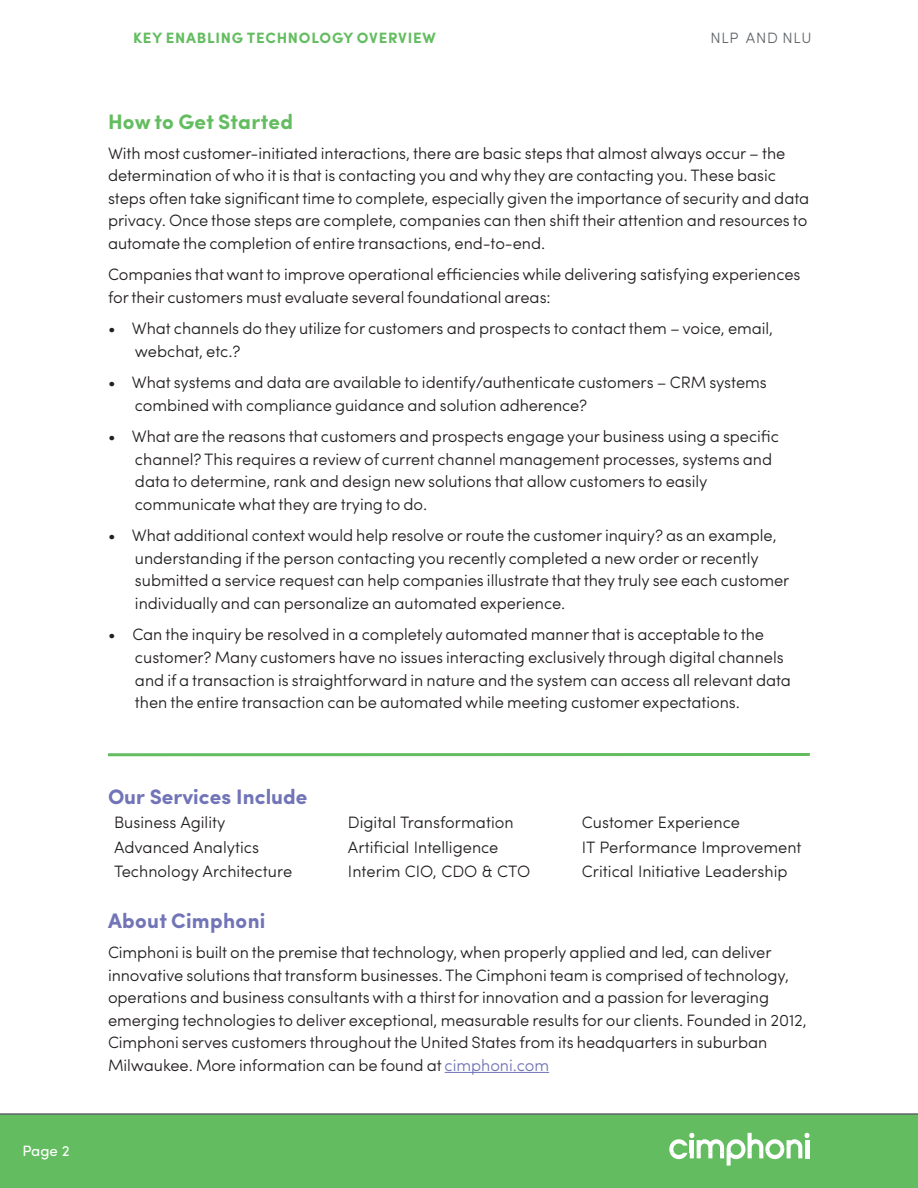
<style>
.page{position:relative;width:918px;height:1188px;background:#fff}
.page>*{position:absolute;margin:0;border:0;box-sizing:border-box;transform-origin:0 0}
.t1{font:700 21px "Sofia Pro";color:#7174b7}
.t2{font:700 21px "Sofia Pro";letter-spacing:.01em;color:#63bd60}
.t3{font:300 16.5px/22.5px "Sofia Pro";letter-spacing:-.005em;color:#231f20}
.t4{font:700 15px "Sofia Pro";letter-spacing:.05em;color:#63bd60}
.t5{font:300 15px "Sofia Pro";letter-spacing:.05em;color:#5e6367}
.t6{font:15px "Sofia Pro";color:#fff}
.s1{color:#7174b7}
</style>
<div class="page">
<hr style="left:445px;top:1072px;width:104px;height:1px;background:#7174b7">
<div style="left:0;top:1113px;width:918px;height:75px;background:#63bd60"></div>
<svg style="left:669px;top:1133px;width:141px;height:33px"></svg>
<hr style="left:108px;top:753px;width:702px;height:3px;background:#63bd60">
<p class="t6" style="left:22px;top:1140px;width:49px">Page 2</p>
<p class="t4" style="left:133px;top:26px;width:304px">KEY ENABLING TECHNOLOGY OVERVIEW</p>
<p class="t5" style="left:710px;top:26px;width:103px">NLP AND NLU</p>
<p class="t2" style="left:108px;top:106px;width:187px">How to Get Started</p>
<p class="t3" style="left:108px;top:141px;width:703px">With most customer-initiated interactions, there are basic steps that almost always occur – the determination of who it is that is contacting you and why they are contacting you. These basic steps often take significant time to complete, especially given the importance of security and data privacy. Once those steps are complete, companies can then shift their attention and resources to automate the completion of entire transactions, end-to-end.</p>
<p class="t3" style="left:108px;top:262px;width:694px">Companies that want to improve operational efficiencies while delivering satisfying experiences for their customers must evaluate several foundational areas:</p>
<p class="t3" style="left:135px;top:316px;width:640px;text-indent:-27px">• What channels do they utilize for customers and prospects to contact them – voice, email, webchat, etc.?</p>
<p class="t3" style="left:135px;top:370px;width:633px;text-indent:-27px">• What systems and data are available to identify/authenticate customers – CRM systems combined with compliance guidance and solution adherence?</p>
<p class="t3" style="left:135px;top:424px;width:646px;text-indent:-27px">• What are the reasons that customers and prospects engage your business using a specific channel? This requires a review of current channel management processes, systems and data to determine, rank and design new solutions that allow customers to easily communicate what they are trying to do.</p>
<p class="t3" style="left:135px;top:523px;width:656px;text-indent:-27px">• What additional context would help resolve or route the customer inquiry? as an example, understanding if the person contacting you recently completed a new order or recently submitted a service request can help companies illustrate that they truly see each customer individually and can personalize an automated experience.</p>
<p class="t3" style="left:135px;top:622px;width:658px;text-indent:-27px">• Can the inquiry be resolved in a completely automated manner that is acceptable to the customer? Many customers have no issues interacting exclusively through digital channels and if a transaction is straightforward in nature and the system can access all relevant data then the entire transaction can be automated while meeting customer expectations.</p>
<p class="t1" style="left:108px;top:781px;width:201px">Our Services Include</p>
<p class="t3" style="left:114px;top:810px;width:113px">Business Agility</p>
<p class="t3" style="left:348px;top:810px;width:167px">Digital Transformation</p>
<p class="t3" style="left:582px;top:810px;width:160px">Customer Experience</p>
<p class="t3" style="left:114px;top:835px;width:147px">Advanced Analytics</p>
<p class="t3" style="left:348px;top:835px;width:152px">Artificial Intelligence</p>
<p class="t3" style="left:582px;top:835px;width:221px">IT Performance Improvement</p>
<p class="t3" style="left:114px;top:859px;width:180px">Technology Architecture</p>
<p class="t3" style="left:348px;top:859px;width:184px">Interim CIO, CDO &amp; CTO</p>
<p class="t3" style="left:582px;top:859px;width:207px">Critical Initiative Leadership</p>
<p class="t1" style="left:108px;top:905px;width:159px">About Cimphoni</p>
<p class="t3" style="left:108px;top:940px;width:700px">Cimphoni is built on the premise that technology, when properly applied and led, can deliver innovative solutions that transform businesses. The Cimphoni team is comprised of technology, operations and business consultants with a thirst for innovation and a passion for leveraging emerging technologies to deliver exceptional, measurable results for our clients. Founded in 2012, Cimphoni serves customers throughout the United States from its headquarters in suburban Milwaukee. More information can be found at <span class="s1">cimphoni.com</span></p>
</div>
